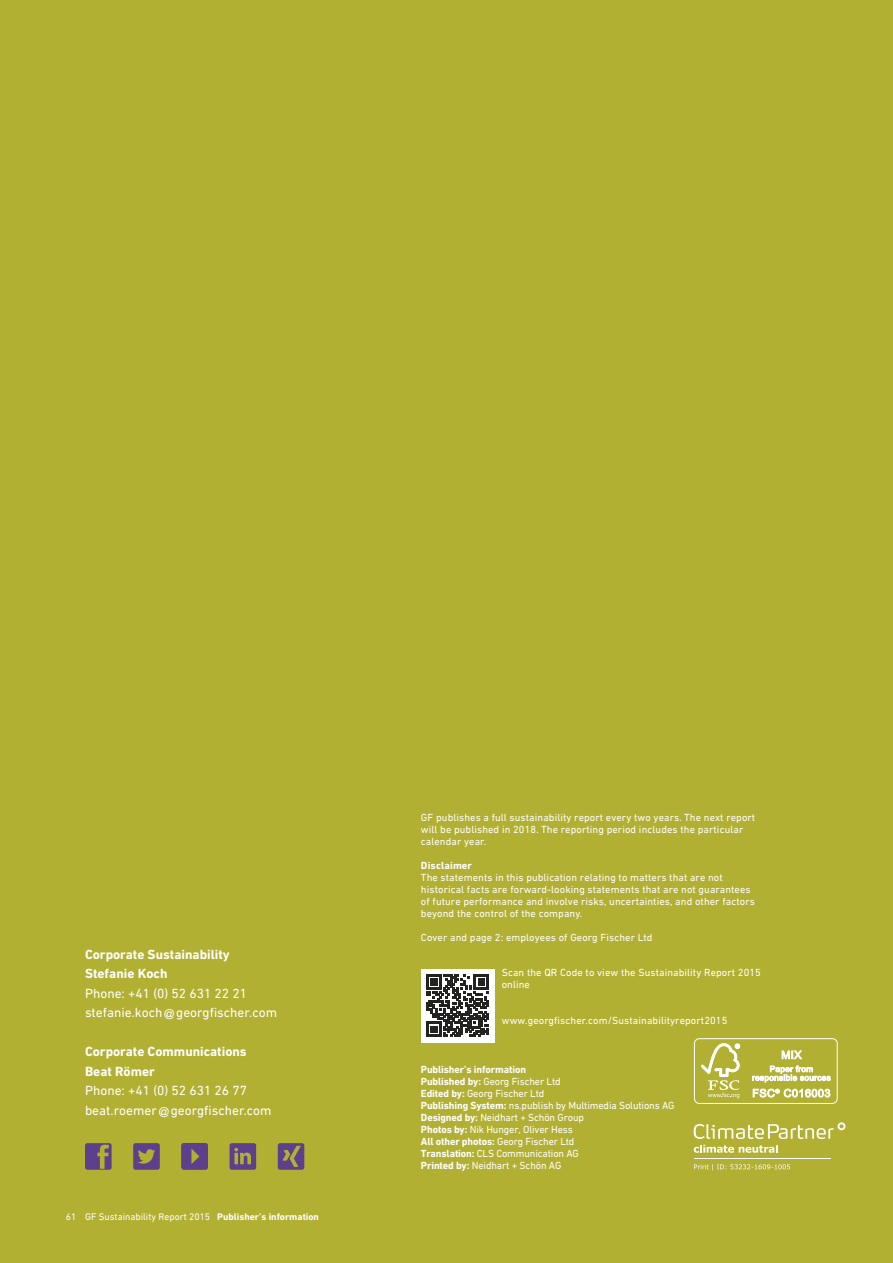
<style>
.page{position:relative;width:893px;height:1263px;background:#b2b032}
.page>*{position:absolute;margin:0;border:0;box-sizing:border-box;transform-origin:0 0}
.t1{font:13.5px/19.5px "DIN Next W1 G";color:#fff}
.t2{font:700 13.5px/19.5px "DIN Next W1 G";color:#fff}
.t3{font:10.5px/12px "DIN Next W1 G";letter-spacing:.01em;color:#fff}
.t4{font:10.5px/12px "DIN Next W1 G";letter-spacing:-.01em;color:#fff}
.t5{font:700 10.5px "DIN Next W1 G";letter-spacing:.01em;color:#fff}
.t6{font:9.75px "DIN Next W1 G";color:#fff}
.s1{font-family:"Helvetica LT Std"}
.s2{font-weight:700}
</style>
<div class="page">
<div style="left:421px;top:969px;width:73px;height:73px;background:#fff"></div>
<svg style="left:426px;top:974px;width:63px;height:63px"></svg>
<div style="left:85px;top:1143px;width:27px;height:27px;background:#5c408d;border-radius:2px"></div>
<svg style="left:97px;top:1145px;width:12px;height:24px"></svg>
<div style="left:133px;top:1143px;width:27px;height:27px;background:#5c408d;border-radius:2px"></div>
<svg style="left:138px;top:1149px;width:17px;height:14px"></svg>
<svg style="left:181px;top:1143px;width:27px;height:27px"></svg>
<div style="left:230px;top:1143px;width:26px;height:27px;background:#5c408d;border-radius:2px"></div>
<svg style="left:234px;top:1148px;width:17px;height:16px"></svg>
<div style="left:278px;top:1143px;width:26px;height:27px;background:#5c408d;border-radius:2px"></div>
<svg style="left:283px;top:1146px;width:18px;height:21px"></svg>
<div style="left:181px;top:1143px;width:27px;height:26px;background:#5c408d;border-radius:3px"></div>
<svg style="left:191px;top:1148px;width:9px;height:16px"></svg>
<div style="left:694px;top:1038px;width:144px;height:66px;border:1px solid #fff;border-radius:5px"></div>
<svg style="left:701px;top:1043px;width:39px;height:55px"></svg>
<svg style="left:752px;top:1050px;width:79px;height:32px"></svg>
<svg style="left:753px;top:1089px;width:77px;height:8px"></svg>
<svg style="left:694px;top:1145px;width:83px;height:8px"></svg>
<hr style="left:694px;top:1158px;width:136px;height:1px;background:#fff">
<svg style="left:694px;top:1122px;width:151px;height:17px"></svg>
<svg style="left:694px;top:1164px;width:96px;height:6px"></svg>
<p class="t2" style="left:85px;top:944px;width:146px">Corporate Sustainability<br>Stefanie Koch</p>
<p class="t1" style="left:85px;top:983px;width:194px">Phone: +41 (0) 52 631 22 21 stefanie.koch<span class="s1">@</span>georgfischer.com</p>
<p class="t2" style="left:85px;top:1042px;width:163px">Corporate Communications<br>Beat Römer</p>
<p class="t1" style="left:85px;top:1081px;width:188px">Phone: +41 (0) 52 631 26 77 beat.roemer<span class="s1">@</span>georgfischer.com</p>
<p class="t6" style="left:66px;top:1211px;width:255px">61 GF Sustainability Report 2015 <span class="s2">Publisher’s information</span></p>
<p class="t3" style="left:421px;top:812px;width:336px">GF publishes a full sustainability report every two years. The next report will be published in 2018. The reporting period includes the particular calendar year.</p>
<p class="t5" style="left:421px;top:860px;width:53px">Disclaimer</p>
<p class="t3" style="left:421px;top:872px;width:335px">The statements in this publication relating to matters that are not historical facts are forward-looking statements that are not guarantees of future performance and involve risks, uncertainties, and other factors beyond the control of the company.</p>
<p class="t3" style="left:421px;top:932px;width:233px">Cover and page 2: employees of Georg Fischer Ltd</p>
<p class="t3" style="left:502px;top:966px;width:261px">Scan the QR Code to view the Sustainability Report 2015 online</p>
<p class="t3" style="left:502px;top:1014px;width:227px">www.georgfischer.com/Sustainabilityreport2015</p>
<p class="t4" style="left:421px;top:1064px;width:255px"><span class="s2">Publisher’s information<br>Published by:</span> Georg Fischer Ltd<br><span class="s2">Edited by:</span> Georg Fischer Ltd<br><span class="s2">Publishing System:</span> ns.publish by Multimedia Solutions AG <span class="s2">Designed by:</span> Neidhart + Schön Group<br><span class="s2">Photos by:</span> Nik Hunger, Oliver Hess<br><span class="s2">All other photos:</span> Georg Fischer Ltd<br><span class="s2">Translation:</span> CLS Communication AG<br><span class="s2">Printed by:</span> Neidhart + Schön AG</p>
</div>
